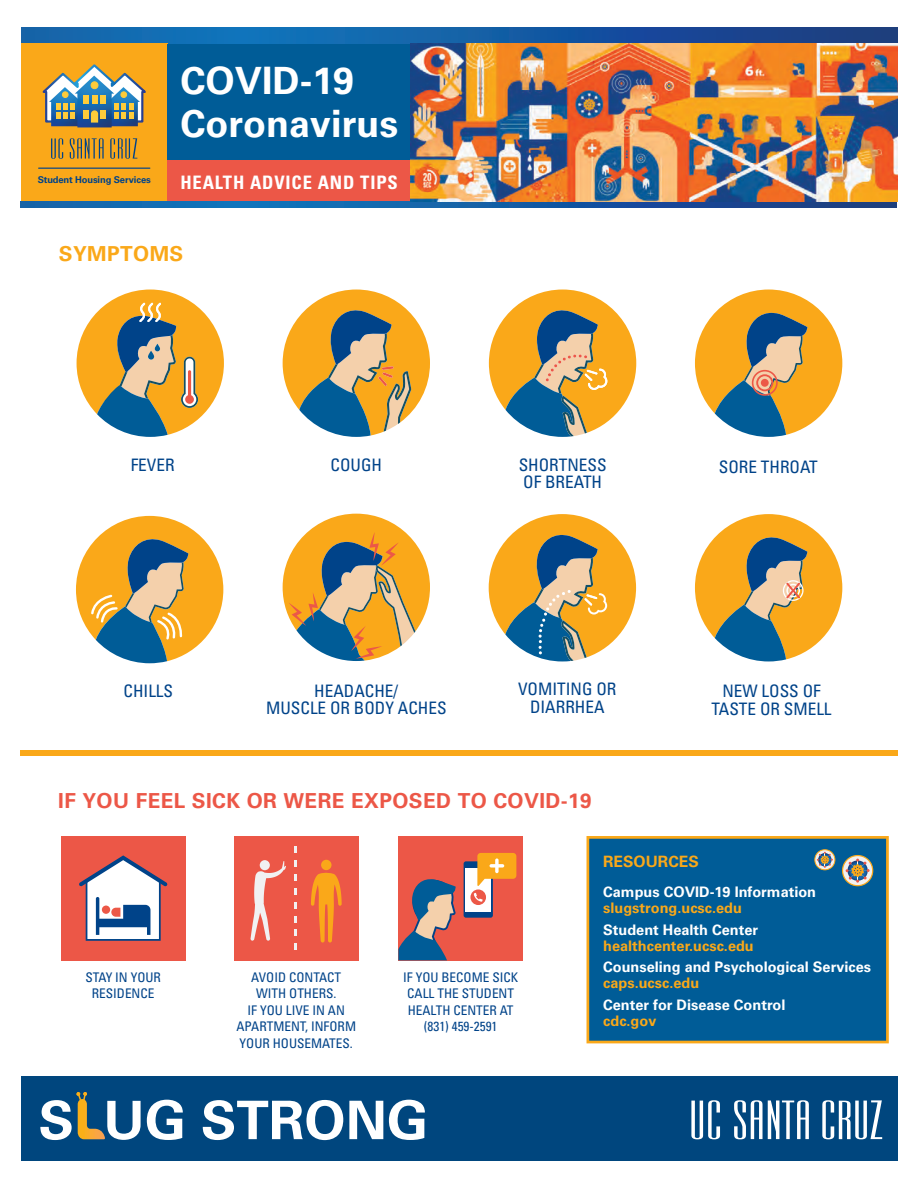
<style>
.page{position:relative;width:918px;height:1188px;background:#fff}
.page>*{position:absolute;margin:0;border:0;box-sizing:border-box;transform-origin:0 0}
.t1{font:700 37.65px/43.2px "Univers";color:#fff}
.t2{font:700 20.7px "Univers";letter-spacing:.02em;color:#ec5747}
.t3{font:700 20.7px "Univers";letter-spacing:.02em;color:#faa819}
.t4{font:700 condensed 18.6px "Univers";letter-spacing:.045em;color:#fff}
.t5{font:condensed 17.25px/17.2px "Univers";color:#004389;text-align:center}
.t6{font:700 15.6px "Univers";color:#faa819}
.t7{font:700 14.55px "Univers";color:#fff}
.t8{font:700 14.55px "Univers";color:#faa819}
.t9{font:condensed 13.2px/16.5px "Univers";color:#004389;text-align:center}
.t10{font:700 9.45px "Univers";letter-spacing:-.015em;color:#004389}
</style>
<div class="page">
<div style="left:21px;top:1077px;width:876px;height:84px;background:#00467e"></div>
<svg style="left:691px;top:1100px;width:29px;height:39px"></svg>
<svg style="left:734px;top:1100px;width:75px;height:39px"></svg>
<svg style="left:822px;top:1100px;width:60px;height:39px"></svg>
<svg style="left:21px;top:27px;width:876px;height:17px;background:#1e5e9f"></svg>
<div style="left:21px;top:750px;width:877px;height:6px;background:#faa819"></div>
<div style="left:21px;top:44px;width:146px;height:158px;background:#faa819"></div>
<div style="left:167px;top:160px;width:243px;height:42px;background:#ec5747"></div>
<div style="left:167px;top:44px;width:243px;height:116px;background:#005c97"></div>
<div style="left:587px;top:836px;width:302px;height:207px;background:#005c97"></div>
<svg style="left:814px;top:849px;width:60px;height:38px;background:#5d8393"></svg>
<hr style="left:39px;top:168px;width:111px;height:1px;background:#004389">
<svg style="left:51px;top:138px;width:12px;height:21px"></svg>
<svg style="left:70px;top:138px;width:34px;height:21px"></svg>
<svg style="left:110px;top:138px;width:27px;height:21px"></svg>
<svg style="left:43px;top:64px;width:103px;height:63px"></svg>
<div style="left:61px;top:836px;width:124px;height:124px;background:#ec5747"></div>
<svg style="left:79px;top:855px;width:89px;height:86px"></svg>
<div style="left:234px;top:836px;width:124px;height:124px;background:#ec5747"></div>
<svg style="left:294px;top:902px;width:2px;height:7px"></svg>
<svg style="left:294px;top:916px;width:2px;height:7px"></svg>
<svg style="left:294px;top:943px;width:2px;height:7px"></svg>
<svg style="left:294px;top:929px;width:2px;height:7px"></svg>
<svg style="left:294px;top:860px;width:2px;height:7px"></svg>
<svg style="left:294px;top:846px;width:2px;height:7px"></svg>
<svg style="left:294px;top:874px;width:2px;height:7px"></svg>
<svg style="left:294px;top:888px;width:2px;height:7px"></svg>
<svg style="left:311px;top:873px;width:31px;height:70px"></svg>
<div style="left:321px;top:860px;width:11px;height:10px;background:#faa819;border-radius:50%"></div>
<svg style="left:250px;top:861px;width:36px;height:80px"></svg>
<div style="left:398px;top:836px;width:125px;height:124px;background:#ec5747"></div>
<svg style="left:464px;top:861px;width:29px;height:57px"></svg>
<div style="left:466px;top:868px;width:25px;height:43px;background:#fff"></div>
<svg style="left:470px;top:889px;width:16px;height:16px"></svg>
<svg style="left:474px;top:893px;width:9px;height:9px"></svg>
<svg style="left:477px;top:853px;width:39px;height:33px"></svg>
<svg style="left:398px;top:879px;width:58px;height:81px"></svg>
<svg style="left:21px;top:202px;width:876px;height:5px;background:#155ba2"></svg>
<svg style="left:77px;top:290px;width:147px;height:147px"></svg>
<div style="left:148px;top:351px;width:6px;height:9px;background:#005c97;border-radius:3px"></div>
<svg style="left:283px;top:290px;width:147px;height:147px"></svg>
<svg style="left:695px;top:290px;width:147px;height:147px"></svg>
<svg style="left:695px;top:514px;width:147px;height:147px"></svg>
<svg style="left:489px;top:290px;width:147px;height:147px"></svg>
<svg style="left:489px;top:514px;width:147px;height:147px"></svg>
<svg style="left:76px;top:516px;width:147px;height:147px"></svg>
<img style="left:410px;top:44px;width:487px;height:158px">
<svg style="left:283px;top:514px;width:147px;height:147px"></svg>
<svg style="left:147px;top:1100px;width:36px;height:40px"></svg>
<svg style="left:203px;top:1100px;width:140px;height:40px"></svg>
<svg style="left:349px;top:1101px;width:34px;height:38px"></svg>
<svg style="left:389px;top:1100px;width:36px;height:40px"></svg>
<svg style="left:40px;top:1092px;width:101px;height:48px"></svg>
<p class="t10" style="left:38px;top:174px;width:115px">Student Housing Services</p>
<h1 class="t1" style="left:180px;top:60px;width:219px">COVID-19<br>Coronavirus</h1>
<h3 class="t4" style="left:180px;top:171px;width:219px">HEALTH ADVICE AND TIPS</h3>
<h2 class="t3" style="left:59px;top:241px;width:126px">SYMPTOMS</h2>
<h3 class="t5" style="left:131px;top:456px;width:45px">FEVER</h3>
<h3 class="t5" style="left:331px;top:456px;width:53px">COUGH</h3>
<h3 class="t5" style="left:719px;top:458px;width:101px">SORE THROAT</h3>
<h3 class="t5" style="left:519px;top:456px;width:89px;text-align:left">SHORTNESS<br>OF BREATH</h3>
<h3 class="t5" style="left:124px;top:682px;width:51px">CHILLS</h3>
<h3 class="t5" style="left:266px;top:682px;width:182px">HEADACHE/<br>MUSCLE OR BODY ACHES</h3>
<h3 class="t5" style="left:518px;top:680px;width:100px">VOMITING OR<br>DIARRHEA</h3>
<h2 class="t2" style="left:58px;top:788px;width:535px">IF YOU FEEL SICK OR WERE EXPOSED TO COVID-19</h2>
<h3 class="t5" style="left:712px;top:682px;width:122px">NEW LOSS OF<br>TASTE OR SMELL</h3>
<p class="t9" style="left:85px;top:969px;width:77px">STAY IN YOUR<br>RESIDENCE</p>
<p class="t9" style="left:236px;top:969px;width:121px">AVOID CONTACT<br>WITH OTHERS.<br>IF YOU LIVE IN AN<br>APARTMENT, INFORM<br>YOUR HOUSEMATES.</p>
<p class="t9" style="left:403px;top:969px;width:116px">IF YOU BECOME SICK<br>CALL THE STUDENT<br>HEALTH CENTER AT (831) 459-2591</p>
<p class="t6" style="left:603px;top:852px;width:97px">RESOURCES</p>
<p class="t7" style="left:603px;top:884px;width:214px">Campus COVID-19 Information</p>
<p class="t8" style="left:603px;top:899px;width:140px">slugstrong.ucsc.edu</p>
<p class="t7" style="left:603px;top:921px;width:156px">Student Health Center</p>
<p class="t8" style="left:603px;top:937px;width:152px">healthcenter.ucsc.edu</p>
<p class="t7" style="left:603px;top:959px;width:269px">Counseling and Psychological Services</p>
<p class="t8" style="left:603px;top:974px;width:97px">caps.ucsc.edu</p>
<p class="t7" style="left:603px;top:996px;width:184px">Center for Disease Control</p>
<p class="t8" style="left:603px;top:1012px;width:55px">cdc.gov</p>
</div>
